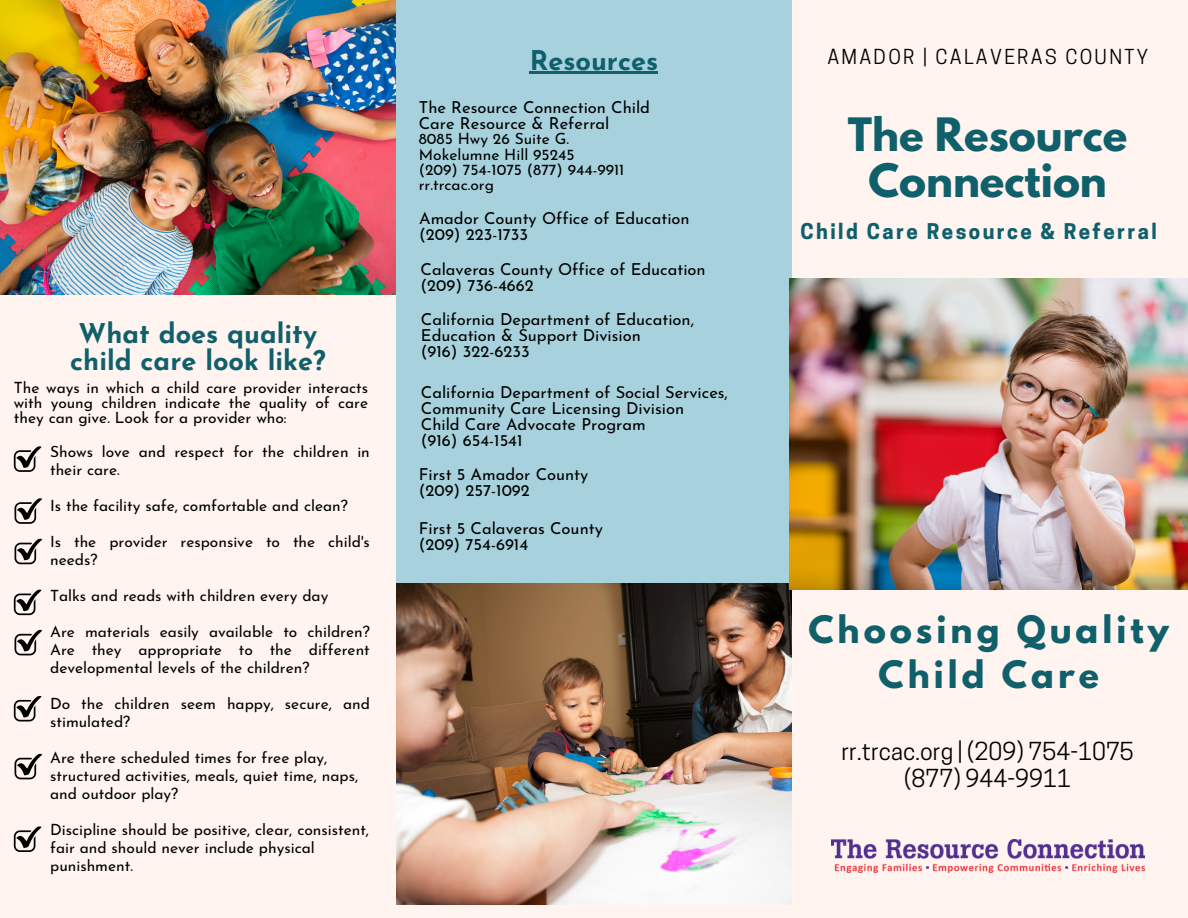
<style>
.page{position:relative;width:1188px;height:918px;background:#fff4f0}
.page>*{position:absolute;margin:0;border:0;box-sizing:border-box;transform-origin:0 0}
.t1{font:700 40.8px/46.7px "League Spartan";color:#0f606b;text-align:center}
.t2{font:700 33.45px/45.2px "League Spartan";letter-spacing:.12em;color:#0f606b;text-align:center}
.t3{font:700 27.15px/27.6px "Josefin Sans";color:#0f606b;text-align:center}
.t4{font:23.25px/27px "Cooper Hewitt";color:#000;text-align:center}
.t5{font:700 20.4px "Cooper Hewitt";letter-spacing:.12em;color:#0f606b}
.t6{font:19.35px "Cooper Hewitt";letter-spacing:.12em;color:#000}
.t7{font:16.5px/16px "Josefin Sans";color:#000}
.t8{font:15.6px/18px "Josefin Sans";color:#000}
</style>
<div class="page">
<div style="left:396px;top:0;width:396px;height:602px;background:#a7d2dd"></div>
<img style="left:396px;top:583px;width:396px;height:321px">
<img style="left:0;top:0;width:396px;height:295px">
<img style="left:790px;top:279px;width:398px;height:310px">
<svg style="left:14px;top:446px;width:28px;height:26px"></svg>
<svg style="left:15px;top:498px;width:27px;height:26px"></svg>
<svg style="left:15px;top:538px;width:27px;height:26px"></svg>
<svg style="left:14px;top:589px;width:28px;height:26px"></svg>
<svg style="left:15px;top:630px;width:27px;height:25px"></svg>
<svg style="left:14px;top:696px;width:28px;height:26px"></svg>
<svg style="left:15px;top:754px;width:27px;height:25px"></svg>
<svg style="left:14px;top:826px;width:28px;height:26px"></svg>
<img style="left:831px;top:839px;width:314px;height:34px">
<hr style="left:530px;top:71px;width:128px;height:3px;background:#0f606b">
<p class="t3" style="left:70px;top:322px;width:257px">What does quality child care look like?</p>
<p class="t8" style="left:14px;top:381px;width:356px;line-height:15.3px;text-align:justify">The ways in which a child care provider interacts with young children indicate the quality of care they can give. Look for a provider who:</p>
<p class="t8" style="left:50px;top:444px;width:321px">Shows love and respect for the children in their care.</p>
<p class="t8" style="left:50px;top:498px;width:299px">Is the facility safe, comfortable and clean?</p>
<p class="t8" style="left:50px;top:534px;width:321px">Is the provider responsive to the child's needs?</p>
<p class="t8" style="left:50px;top:588px;width:280px">Talks and reads with children every day</p>
<p class="t8" style="left:50px;top:624px;width:321px;text-align:justify">Are materials easily available to children?<br>Are they appropriate to the different developmental levels of the children?</p>
<h3 class="t8" style="left:50px;top:696px;width:321px">Do the children seem happy, secure, and stimulated?</h3>
<p class="t8" style="left:50px;top:750px;width:310px">Are there scheduled times for free play, structured activities, meals, quiet time, naps, and outdoor play?</p>
<p class="t8" style="left:50px;top:822px;width:320px">Discipline should be positive, clear, consistent, fair and should never include physical punishment.</p>
<p class="t3" style="left:530px;top:49px;width:130px">Resources</p>
<p class="t7" style="left:419px;top:101px;width:233px">The Resource Connection Child</p>
<p class="t7" style="left:419px;top:117px;width:192px">Care Resource &amp; Referral</p>
<p class="t8" style="left:419px;top:132px;width:152px">8085 Hwy 26 Suite G.</p>
<p class="t8" style="left:419px;top:147px;width:157px">Mokelumne Hill 95245</p>
<p class="t8" style="left:419px;top:162px;width:207px">(209) 754-1075 (877) 944-9911</p>
<p class="t8" style="left:419px;top:177px;width:77px">rr.trcac.org</p>
<p class="t7" style="left:419px;top:212px;width:272px">Amador County Office of Education</p>
<p class="t7" style="left:419px;top:228px;width:111px">(209) 223-1733</p>
<p class="t7" style="left:421px;top:262px;width:287px">Calaveras County Office of Education</p>
<p class="t7" style="left:421px;top:278px;width:115px">(209) 736-4662</p>
<p class="t7" style="left:421px;top:312px;width:275px">California Department of Education,<br>Education &amp; Support Division</p>
<p class="t7" style="left:421px;top:344px;width:110px">(916) 322-6233</p>
<p class="t7" style="left:421px;top:386px;width:309px">California Department of Social Services,<br>Community Care Licensing Division</p>
<p class="t7" style="left:421px;top:418px;width:226px">Child Care Advocate Program</p>
<p class="t7" style="left:421px;top:434px;width:103px">(916) 654-1541</p>
<p class="t7" style="left:419px;top:468px;width:171px">First 5 Amador County</p>
<p class="t7" style="left:419px;top:484px;width:112px">(209) 257-1092</p>
<p class="t7" style="left:419px;top:522px;width:186px">First 5 Calaveras County</p>
<p class="t7" style="left:419px;top:538px;width:111px">(209) 754-6914</p>
<p class="t6" style="left:827px;top:49px;width:322px">AMADOR | CALAVERAS COUNTY</p>
<p class="t1" style="left:848px;top:116px;width:281px">The Resource<br>Connection</p>
<p class="t5" style="left:800px;top:223px;width:358px">Child Care Resource &amp; Referral</p>
<p class="t2" style="left:808px;top:611px;width:362px">Choosing Quality<br>Child Care</p>
<p class="t4" style="left:841px;top:741px;width:294px">rr.trcac.org | (209) 754-1075 (877) 944-9911</p>
</div>
